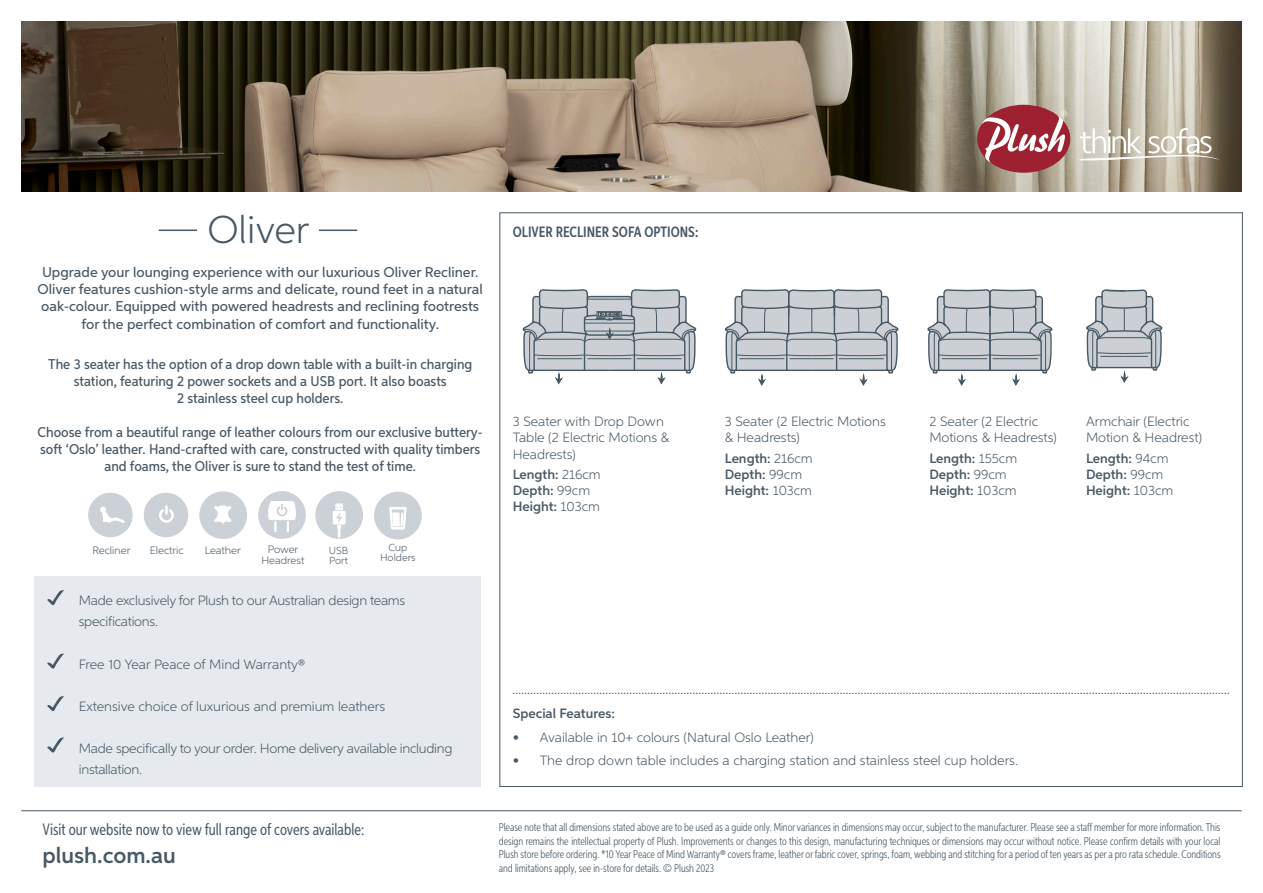
<style>
.page{position:relative;width:1263px;height:893px;background:#fff}
.page>*{position:absolute;margin:0;border:0;box-sizing:border-box;transform-origin:0 0}
.t1{font:300 39px "Aspira";color:#475865}
.t2{font:600 22.5px "Aspira";color:#475865}
.t3{font:16.5px "Aspira XX Nar";color:#475865}
.t4{font:600 15px "Aspira XX Nar";color:#475865}
.t5{font:500 14.25px/17.1px "Aspira Nar";color:#475865;text-align:center}
.t6{font:500 14.25px/17.1px "Aspira";color:#475865;text-align:center}
.t7{font:300 13.5px/16.2px "Aspira";color:#475865}
.t8{font:600 13.5px/16.2px "Aspira";color:#475865}
.t9{font:300 13.5px/21px "Aspira";letter-spacing:-.02em;color:#475865}
.t10{font:300 11.25px/13.5px "Aspira XX Nar";color:#475865;text-align:justify}
.t11{font:300 10.8px "Aspira";color:#475865}
.t12{font:300 10.65px/11.1px "Aspira";color:#475865;text-align:center}
.t13{font:300 10.35px/10.1px "Aspira";color:#475865;text-align:center}
.t14{font:300 10.2px/10.6px "Aspira";color:#475865}
.s1{font-family:"Aspira XX Nar"}
.s2{font-weight:300}
</style>
<div class="page">
<hr style="left:21px;top:810px;width:1221px;height:1px;background:#475865">
<img style="left:21px;top:21px;width:1221px;height:170px">
<hr style="left:159px;top:230px;width:38px;height:1px;background:#475865">
<hr style="left:319px;top:230px;width:38px;height:1px;background:#475865">
<div style="left:977px;top:105px;width:93px;height:68px;background:#9d2130;border-radius:50%"></div>
<svg style="left:981px;top:110px;width:86px;height:53px"></svg>
<svg style="left:1078px;top:128px;width:142px;height:32px"></svg>
<svg style="left:513px;top:693px;width:716px;height:1px"></svg>
<div style="left:34px;top:576px;width:446px;height:211px;background:#e6e9ed"></div>
<svg style="left:47px;top:590px;width:17px;height:15px"></svg>
<svg style="left:47px;top:653px;width:17px;height:16px"></svg>
<svg style="left:47px;top:696px;width:17px;height:15px"></svg>
<svg style="left:47px;top:737px;width:17px;height:16px"></svg>
<svg style="left:199px;top:491px;width:48px;height:48px"></svg>
<div style="left:144px;top:493px;width:44px;height:44px;background:#ccd1d8;border-radius:50%"></div>
<svg style="left:88px;top:493px;width:45px;height:44px"></svg>
<svg style="left:159px;top:505px;width:15px;height:18px"></svg>
<div style="left:258px;top:491px;width:48px;height:48px;background:#ccd1d8;border-radius:50%"></div>
<svg style="left:268px;top:501px;width:28px;height:31px"></svg>
<svg style="left:724px;top:289px;width:175px;height:97px"></svg>
<svg style="left:927px;top:289px;width:126px;height:97px"></svg>
<svg style="left:1086px;top:289px;width:77px;height:94px"></svg>
<svg style="left:522px;top:289px;width:175px;height:96px"></svg>
<svg style="left:315px;top:491px;width:48px;height:48px"></svg>
<div style="left:374px;top:492px;width:48px;height:47px;background:#ccd1d7;border-radius:50%"></div>
<svg style="left:380px;top:496px;width:27px;height:44px"></svg>
<p class="t1" style="left:208px;top:206px;width:103px">Oliver</p>
<p class="t6" style="left:38px;top:264px;width:447px">Upgrade your lounging experience with our luxurious Oliver Recliner.<br>Oliver features cushion-style arms and delicate, round feet in a natural oak-colour. Equipped with powered headrests and reclining footrests for the perfect combination of comfort and functionality.</p>
<p class="t5" style="left:48px;top:355px;width:426px">The 3 seater has the option of a drop down table with a built-in charging station, featuring 2 power sockets and a USB port. It also boasts</p>
<p class="t5" style="left:177px;top:389px;width:168px">2 stainless steel cup holders.</p>
<p class="t5" style="left:38px;top:424px;width:447px">Choose from a beautiful range of leather colours from our exclusive buttery&shy;soft ‘Oslo’ leather. Hand-crafted with care, constructed with quality timbers and foams, the Oliver is sure to stand the test of time.</p>
<p class="t11" style="left:92px;top:544px;width:39px">Recliner</p>
<p class="t11" style="left:150px;top:544px;width:35px">Electric</p>
<p class="t11" style="left:205px;top:544px;width:38px">Leather</p>
<p class="t12" style="left:261px;top:544px;width:44px">Power<br>Headrest</p>
<p class="t14" style="left:329px;top:545px;width:21px">USB<br>Port</p>
<p class="t13" style="left:380px;top:542px;width:37px">Cup<br>Holders</p>
<p class="t9" style="left:79px;top:590px;width:328px">Made exclusively for Plush to our Australian design teams specifications.</p>
<p class="t7" style="left:79px;top:655px;width:228px">Free 10 Year Peace of Mind Warranty<span class="s1">®</span></p>
<p class="t7" style="left:79px;top:698px;width:308px">Extensive choice of luxurious and premium leathers</p>
<p class="t9" style="left:79px;top:737px;width:375px">Made specifically to your order. Home delivery available including installation.</p>
<p class="t4" style="left:513px;top:223px;width:187px">OLIVER RECLINER SOFA OPTIONS:</p>
<p class="t7" style="left:513px;top:413px;width:158px">3 Seater with Drop Down<br>Table (2 Electric Motions &amp;<br>Headrests)</p>
<p class="t8" style="left:513px;top:466px;width:89px">Length: <span class="s2">216cm<br></span>Depth: <span class="s2">99cm<br></span>Height: <span class="s2">103cm</span></p>
<p class="t7" style="left:725px;top:413px;width:162px">3 Seater (2 Electric Motions &amp; Headrests)</p>
<p class="t8" style="left:725px;top:450px;width:89px">Length: <span class="s2">216cm<br></span>Depth: <span class="s2">99cm<br></span>Height: <span class="s2">103cm</span></p>
<p class="t7" style="left:929px;top:413px;width:129px">2 Seater (2 Electric<br>Motions &amp; Headrests)</p>
<p class="t8" style="left:929px;top:450px;width:89px">Length: <span class="s2">155cm<br></span>Depth: <span class="s2">99cm<br></span>Height: <span class="s2">103cm</span></p>
<p class="t7" style="left:1086px;top:413px;width:118px">Armchair (Electric<br>Motion &amp; Headrest)</p>
<p class="t8" style="left:1086px;top:450px;width:89px">Length: <span class="s2">94cm<br></span>Depth: <span class="s2">99cm<br></span>Height: <span class="s2">103cm</span></p>
<p class="t8" style="left:513px;top:705px;width:104px">Special Features:</p>
<p class="t7" style="left:513px;top:729px;width:302px">• Available in 10+ colours (Natural Oslo Leather)</p>
<p class="t7" style="left:513px;top:752px;width:507px">• The drop down table includes a charging station and stainless steel cup holders.</p>
<h3 class="t3" style="left:43px;top:820px;width:323px">Visit our website now to view full range of covers available:</h3>
<h2 class="t2" style="left:43px;top:842px;width:135px">plush.com.au</h2>
<p class="t10" style="left:499px;top:820px;width:723px">Please note that all dimensions stated above are to be used as a guide only. Minor variances in dimensions may occur, subject to the manufacturer. Please see a staff member for more information. This design remains the intellectual property of Plush. Improvements or changes to this design, manufacturing techniques or dimensions may occur without notice. Please confirm details with your local Plush store before ordering. *10 Year Peace of Mind Warranty® covers frame, leather or fabric cover, springs, foam, webbing and stitching for a period of ten years as per a pro rata schedule. Conditions and limitations apply, see in-store for details. © Plush 2023</p>
</div>
